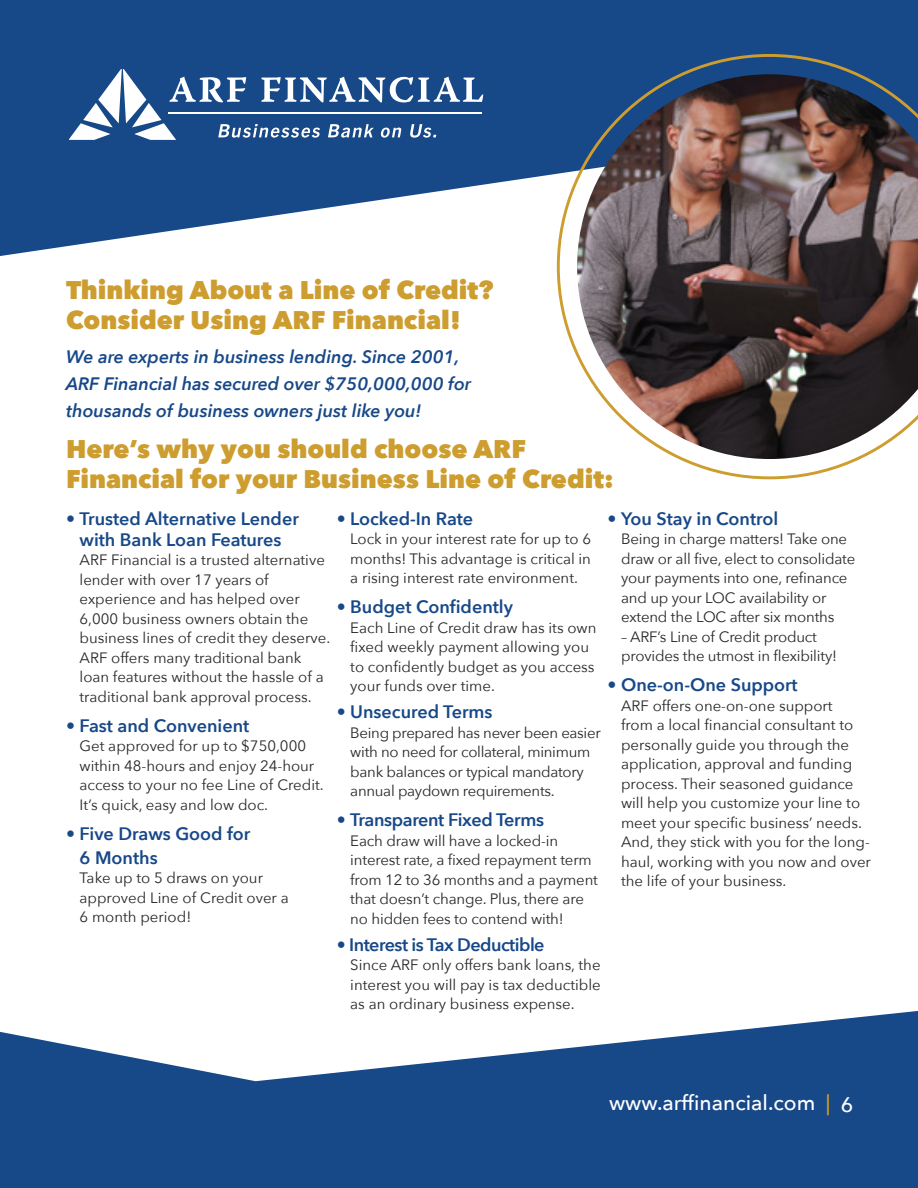
<style>
.page{position:relative;width:918px;height:1188px;background:#fff}
.page>*{position:absolute;margin:0;border:0;box-sizing:border-box;transform-origin:0 0}
.t1{font:800 25.5px/30px "Avenir Next";color:#cd9d2f}
.t2{font:500 21px "Avenir Next";color:#fff}
.t3{font:600 18px/21px "Avenir Next";color:#174888;text-align:center}
.t4{font:italic 600 18px/27px "Avenir Next";color:#174888}
.t5{font:600 18px "Avenir Next";letter-spacing:-.03em;color:#174888}
.t6{font:600 18px "Avenir Next";letter-spacing:-.02em;color:#174888}
.t7{font:15px/19.5px "Avenir Next";color:#282627}
.t8{font:15px/19.5px "Avenir Next";letter-spacing:-.02em;color:#282627}
.s1{font-weight:500}
.s2{color:#cd9d2f}
</style>
<div class="page">
<svg style="left:0;top:1011px;width:918px;height:177px;fill:#174888"></svg>
<svg style="left:0;top:0;width:918px;height:256px;fill:#174888"></svg>
<svg style="left:69px;top:69px;width:414px;height:71px"></svg>
<svg style="left:557px;top:54px;width:361px;height:425px"></svg>
<img style="left:577px;top:74px;width:341px;height:385px">
<h1 class="t1" style="left:66px;top:275px;width:429px">Thinking About a Line of Credit?<br>Consider Using ARF Financial!</h1>
<p class="t4" style="left:66px;top:343px;width:406px">We are experts in business lending. Since 2001,<br>ARF Financial has secured over $750,000,000 for thousands of business owners just like you!</p>
<h1 class="t1" style="left:66px;top:434px;width:549px">Here’s why you should choose ARF<br>Financial for your Business Line of Credit:</h1>
<p class="t3" style="left:66px;top:508px;width:234px"><span class="s1">•</span> Trusted Alternative Lender with Bank Loan Features</p>
<p class="t7" style="left:80px;top:550px;width:252px">ARF Financial is a trusted alternative lender with over 17 years of experience and has helped over 6,000 business owners obtain the business lines of credit they deserve.<br>ARF offers many traditional bank loan features without the hassle of a traditional bank approval process.</p>
<p class="t3" style="left:66px;top:715px;width:185px"><span class="s1">•</span> Fast and Convenient</p>
<p class="t7" style="left:80px;top:736px;width:246px">Get approved for up to $750,000 within 48-hours and enjoy 24-hour access to your no fee Line of Credit.<br>It’s quick, easy and low doc.</p>
<p class="t3" style="left:80px;top:821px;width:172px;line-height:24px;text-align:left;text-indent:-14px"><span class="s1">•</span> Five Draws Good for<br>6 Months</p>
<p class="t7" style="left:80px;top:868px;width:211px">Take up to 5 draws on your approved Line of Credit over a<br>6 month period!</p>
<p class="t3" style="left:337px;top:508px;width:138px"><span class="s1">•</span> Locked-In Rate</p>
<p class="t7" style="left:350px;top:529px;width:242px;text-align:justify">Lock in your interest rate for up to 6 months! This advantage is critical in a rising interest rate environment.</p>
<p class="t3" style="left:337px;top:596px;width:178px"><span class="s1">•</span> Budget Confidently</p>
<p class="t7" style="left:350px;top:617px;width:248px">Each Line of Credit draw has its own fixed weekly payment allowing you to confidently budget as you access your funds over time.</p>
<p class="t3" style="left:337px;top:701px;width:157px"><span class="s1">•</span> Unsecured Terms</p>
<p class="t8" style="left:350px;top:722px;width:252px">Being prepared has never been easier with no need for collateral, minimum bank balances or typical mandatory annual paydown requirements.</p>
<p class="t6" style="left:337px;top:805px;width:209px"><span class="s1">•</span> Transparent Fixed Terms</p>
<p class="t7" style="left:350px;top:830px;width:249px">Each draw will have a locked-in interest rate, a fixed repayment term from 12 to 36 months and a payment that doesn’t change. Plus, there are no hidden fees to contend with!</p>
<p class="t5" style="left:337px;top:929px;width:209px"><span class="s1">•</span> Interest is Tax Deductible</p>
<p class="t7" style="left:350px;top:955px;width:252px;text-align:justify">Since ARF only offers bank loans, the interest you will pay is tax deductible as an ordinary business expense.</p>
<p class="t3" style="left:608px;top:508px;width:172px"><span class="s1">•</span> You Stay in Control</p>
<p class="t7" style="left:621px;top:529px;width:236px">Being in charge matters! Take one draw or all five, elect to consolidate your payments into one, refinance and up your LOC availability or extend the LOC after six months</p>
<p class="t7" style="left:621px;top:626px;width:218px">– ARF’s Line of Credit product provides the utmost in flexibility!</p>
<p class="t3" style="left:608px;top:674px;width:192px"><span class="s1">•</span> One-on-One Support</p>
<p class="t7" style="left:621px;top:695px;width:252px">ARF offers one-on-one support<br>from a local financial consultant to personally guide you through the application, approval and funding process. Their seasoned guidance will help you customize your line to meet your specific business’ needs.<br>And, they stick with you for the long&shy;haul, working with you now and over the life of your business.</p>
<h2 class="t2" style="left:609px;top:1085px;width:246px">www.arffinancial.com <span class="s2">|</span> 6</h2>
</div>
